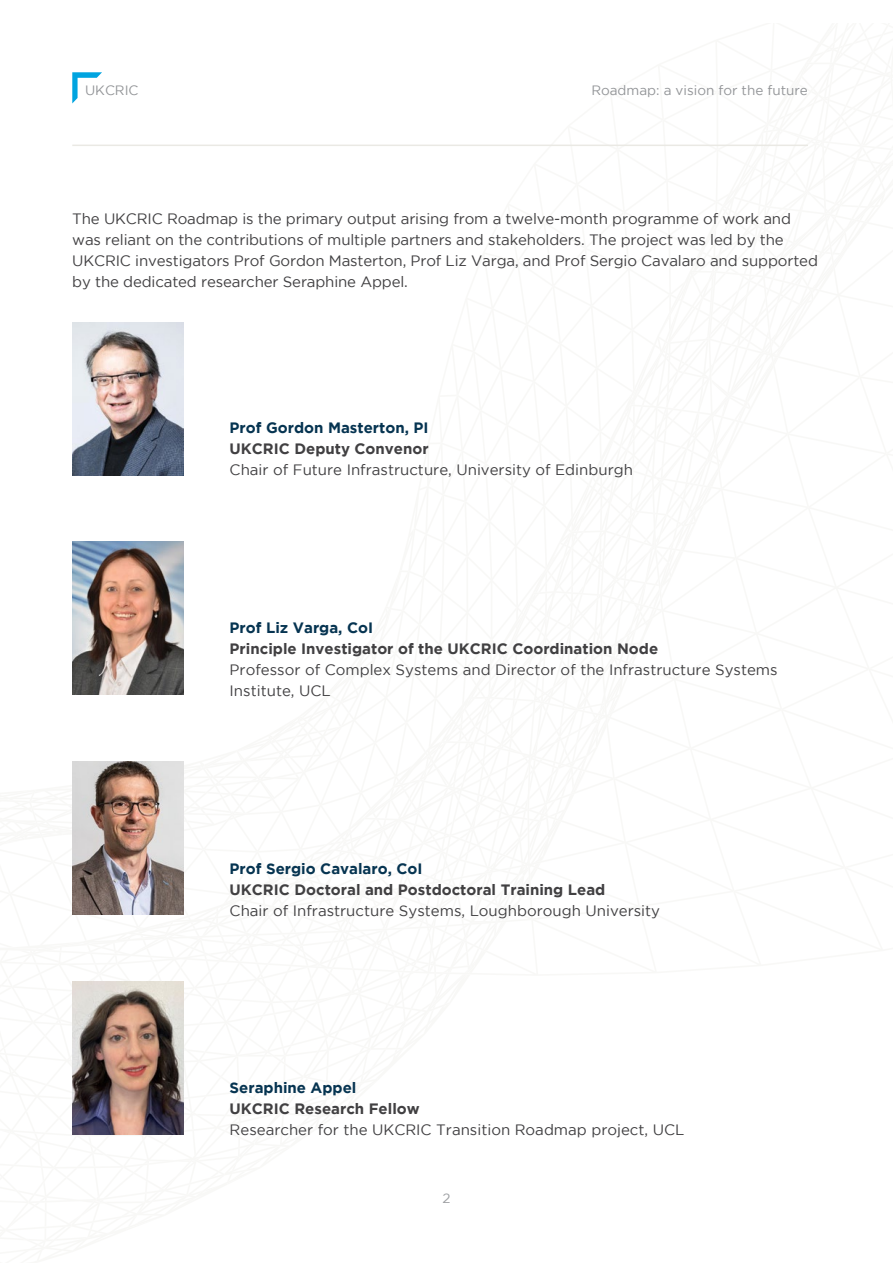
<style>
.page{position:relative;width:893px;height:1263px;background:#fff}
.page>*{position:absolute;margin:0;border:0;box-sizing:border-box;transform-origin:0 0}
.t1{font:15px/21px "Gotham";letter-spacing:-.01em;color:#414042}
.t2{font:700 15px "Gotham";color:#414042}
.t3{font:700 15px "Gotham";color:#063451}
.t4{font:13.5px "Gotham";color:#939598}
.t5{font:13.5px "Gotham";color:#9d9fa2}
</style>
<div class="page">
<hr style="left:72px;top:145px;width:736px;height:1px;background:#eae9e4">
<svg style="left:72px;top:72px;width:30px;height:31px"></svg>
<img style="left:72px;top:322px;width:112px;height:153px">
<img style="left:72px;top:761px;width:112px;height:153px">
<img style="left:72px;top:542px;width:112px;height:153px">
<img style="left:72px;top:981px;width:112px;height:153px">
<p class="t4" style="left:85px;top:83px;width:55px">UKCRIC</p>
<p class="t4" style="left:591px;top:83px;width:218px">Roadmap: a vision for the future</p>
<p class="t1" style="left:72px;top:208px;width:747px">The UKCRIC Roadmap is the primary output arising from a twelve-month programme of work and was reliant on the contributions of multiple partners and stakeholders. The project was led by the UKCRIC investigators Prof Gordon Masterton, Prof Liz Varga, and Prof Sergio Cavalaro and supported by the dedicated researcher Seraphine Appel.</p>
<p class="t3" style="left:230px;top:419px;width:200px">Prof Gordon Masterton, PI</p>
<p class="t2" style="left:230px;top:440px;width:201px">UKCRIC Deputy Convenor</p>
<p class="t1" style="left:230px;top:459px;width:405px">Chair of Future Infrastructure, University of Edinburgh</p>
<p class="t3" style="left:230px;top:619px;width:145px">Prof Liz Varga, CoI</p>
<p class="t2" style="left:230px;top:640px;width:430px">Principle Investigator of the UKCRIC Coordination Node</p>
<p class="t1" style="left:230px;top:659px;width:550px">Professor of Complex Systems and Director of the Infrastructure Systems<br>Institute, UCL</p>
<p class="t3" style="left:230px;top:860px;width:194px">Prof Sergio Cavalaro, CoI</p>
<p class="t2" style="left:230px;top:881px;width:377px">UKCRIC Doctoral and Postdoctoral Training Lead</p>
<p class="t1" style="left:230px;top:900px;width:432px">Chair of Infrastructure Systems, Loughborough University</p>
<p class="t3" style="left:230px;top:1079px;width:128px">Seraphine Appel</p>
<p class="t2" style="left:230px;top:1100px;width:192px">UKCRIC Research Fellow</p>
<p class="t1" style="left:230px;top:1119px;width:456px">Researcher for the UKCRIC Transition Roadmap project, UCL</p>
<p class="t5" style="left:442px;top:1190px;width:10px">2</p>
</div>
